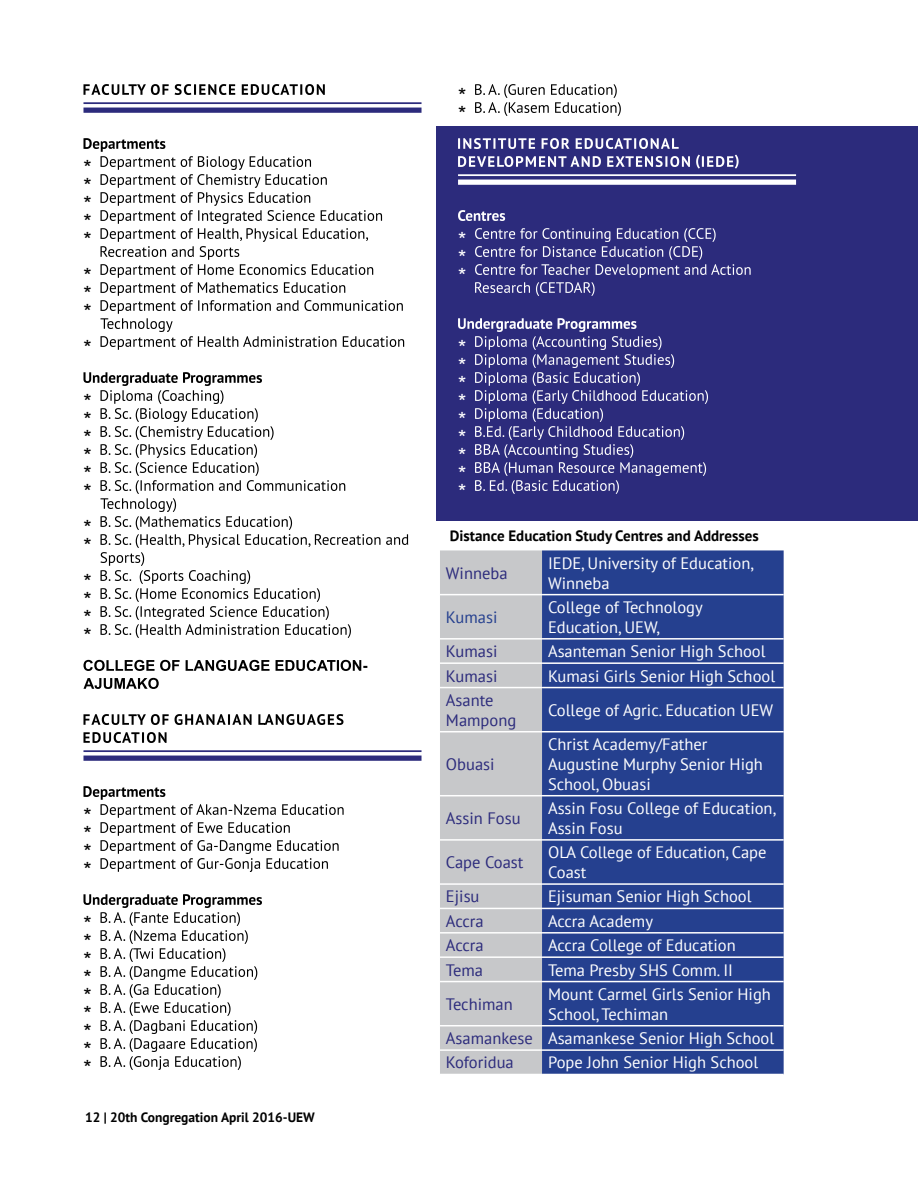
<style>
.page{position:relative;width:918px;height:1188px;background:#fff}
.page>*{position:absolute;margin:0;border:0;box-sizing:border-box;transform-origin:0 0}
.t1{font:21px/18px "Arial";color:#000;text-align:justify}
.t2{font:21px/18px "Arial";color:#fff;text-align:justify}
.t3{font:16.5px/19.8px "PT Sans";color:#fff}
.t4{font:16.5px/19.8px "PT Sans";color:#2c2b7c}
.t5{font:16.5px "PT Sans";color:#25408f}
.t6{font:700 15px "PT Sans";color:#000}
.t7{font:700 13.5px "PT Sans";color:#000}
.s1{color:#2c2b7c}
</style>
<div class="page">
<div style="left:437px;top:126px;width:481px;height:394px;background:#2c2b7c"></div>
<svg style="left:83px;top:84px;width:242px;height:11px"></svg>
<hr style="left:83px;top:102px;width:339px;height:2px;background:#2c2b7c">
<div style="left:83px;top:108px;width:339px;height:5px;background:#2c2b7c"></div>
<svg style="left:83px;top:138px;width:321px;height:212px"></svg>
<svg style="left:83px;top:372px;width:325px;height:266px"></svg>
<svg style="left:83px;top:660px;width:284px;height:11px"></svg>
<svg style="left:83px;top:678px;width:76px;height:11px"></svg>
<svg style="left:83px;top:714px;width:260px;height:11px"></svg>
<svg style="left:83px;top:732px;width:84px;height:11px"></svg>
<hr style="left:83px;top:750px;width:339px;height:2px;background:#2c2b7c">
<div style="left:83px;top:756px;width:339px;height:5px;background:#2c2b7c"></div>
<svg style="left:83px;top:786px;width:261px;height:86px"></svg>
<svg style="left:83px;top:894px;width:179px;height:176px"></svg>
<svg style="left:475px;top:84px;width:146px;height:32px"></svg>
<svg style="left:458px;top:138px;width:221px;height:11px"></svg>
<svg style="left:458px;top:155px;width:281px;height:14px"></svg>
<hr style="left:458px;top:174px;width:338px;height:2px;background:#fff">
<div style="left:458px;top:180px;width:338px;height:5px;background:#fff"></div>
<svg style="left:458px;top:210px;width:47px;height:11px"></svg>
<svg style="left:475px;top:228px;width:276px;height:68px"></svg>
<svg style="left:458px;top:318px;width:250px;height:176px"></svg>
<div style="left:440px;top:550px;width:102px;height:524px;background:#c7c8ca"></div>
<div style="left:542px;top:550px;width:242px;height:524px;background:#25408f"></div>
<hr style="left:440px;top:594px;width:102px;height:1px;background:#fff">
<hr style="left:542px;top:594px;width:242px;height:1px;background:#fff">
<hr style="left:440px;top:638px;width:102px;height:2px;background:#fff">
<hr style="left:542px;top:638px;width:242px;height:2px;background:#fff">
<hr style="left:440px;top:662px;width:102px;height:2px;background:#fff">
<hr style="left:542px;top:662px;width:242px;height:2px;background:#fff">
<hr style="left:440px;top:687px;width:102px;height:1px;background:#fff">
<hr style="left:542px;top:687px;width:242px;height:1px;background:#fff">
<hr style="left:440px;top:731px;width:102px;height:1px;background:#fff">
<hr style="left:542px;top:731px;width:242px;height:1px;background:#fff">
<hr style="left:440px;top:795px;width:102px;height:1px;background:#fff">
<hr style="left:542px;top:795px;width:242px;height:1px;background:#fff">
<hr style="left:440px;top:839px;width:102px;height:2px;background:#fff">
<hr style="left:542px;top:839px;width:242px;height:2px;background:#fff">
<hr style="left:440px;top:883px;width:102px;height:2px;background:#fff">
<hr style="left:542px;top:883px;width:242px;height:2px;background:#fff">
<hr style="left:440px;top:908px;width:102px;height:1px;background:#fff">
<hr style="left:542px;top:908px;width:242px;height:1px;background:#fff">
<hr style="left:440px;top:932px;width:102px;height:2px;background:#fff">
<hr style="left:542px;top:932px;width:242px;height:2px;background:#fff">
<hr style="left:440px;top:956px;width:102px;height:2px;background:#fff">
<hr style="left:542px;top:956px;width:242px;height:2px;background:#fff">
<hr style="left:440px;top:981px;width:102px;height:1px;background:#fff">
<hr style="left:542px;top:981px;width:242px;height:1px;background:#fff">
<hr style="left:440px;top:1025px;width:102px;height:1px;background:#fff">
<hr style="left:542px;top:1025px;width:242px;height:1px;background:#fff">
<hr style="left:440px;top:1049px;width:102px;height:2px;background:#fff">
<hr style="left:542px;top:1049px;width:242px;height:2px;background:#fff">
<p class="t1" style="left:83px;top:159px;width:10px">* * * * *</p>
<p class="t1" style="left:83px;top:267px;width:10px">* * *</p>
<p class="t1" style="left:83px;top:339px;width:10px">*</p>
<p class="t1" style="left:83px;top:393px;width:10px">* * * * * *</p>
<p class="t1" style="left:83px;top:519px;width:10px">* *</p>
<p class="t1" style="left:83px;top:573px;width:10px">* * * *</p>
<p class="t1" style="left:83px;top:807px;width:10px">* * * *</p>
<p class="t1" style="left:83px;top:915px;width:10px">* * * * * * * * *</p>
<p class="t7" style="left:85px;top:1108px;width:231px">12 | 20th Congregation April 2016-UEW</p>
<p class="t1" style="left:458px;top:87px;width:10px">* *</p>
<p class="t2" style="left:458px;top:231px;width:10px">* * *</p>
<p class="t2" style="left:458px;top:339px;width:10px">* * * * * * * * *</p>
<p class="t6" style="left:450px;top:526px;width:310px">Distance Education Study Centres and Addresses</p>
<p class="t4" style="left:446px;top:563px;width:63px">Winneba</p>
<p class="t3" style="left:548px;top:553px;width:207px">IEDE, University of Education,<br>Winneba</p>
<p class="t5" style="left:446px;top:607px;width:53px">Kumasi</p>
<p class="t3" style="left:548px;top:597px;width:156px">College of Technology<br>Education, UEW,</p>
<p class="t4" style="left:446px;top:641px;width:53px">Kumasi</p>
<p class="t3" style="left:548px;top:641px;width:219px">Asanteman Senior High School</p>
<p class="t4" style="left:446px;top:665px;width:53px">Kumasi</p>
<p class="t3" style="left:548px;top:665px;width:229px">Kumasi Girls Senior High School</p>
<p class="t4" style="left:446px;top:690px;width:72px">Asante<br>Mampong</p>
<p class="t3" style="left:548px;top:700px;width:227px">College of Agric. Education UEW</p>
<p class="t4" style="left:446px;top:754px;width:50px">Obuasi</p>
<p class="t3" style="left:548px;top:734px;width:216px">Christ Academy/Father<br>Augustine Murphy Senior High<br>School, Obuasi</p>
<p class="t4" style="left:446px;top:808px;width:76px">Assin Fosu</p>
<p class="t3" style="left:548px;top:798px;width:229px">Assin Fosu College of Education,<br>Assin Fosu</p>
<p class="t4" style="left:446px;top:852px;width:79px">Cape Coast</p>
<p class="t3" style="left:548px;top:842px;width:220px">OLA College of Education, Cape<br>Coast</p>
<p class="t4" style="left:446px;top:886px;width:35px">Ejisu</p>
<p class="t3" style="left:548px;top:886px;width:205px">Ejisuman Senior High School</p>
<p class="t4" style="left:446px;top:911px;width:39px">Accra</p>
<p class="t3" style="left:548px;top:911px;width:107px">Accra Academy</p>
<p class="t4" style="left:446px;top:935px;width:39px">Accra</p>
<p class="t3" style="left:548px;top:935px;width:189px">Accra College of Education</p>
<p class="t4" style="left:446px;top:959px;width:39px">Tema</p>
<p class="t3" style="left:548px;top:959px;width:186px">Tema Presby SHS Comm. II</p>
<p class="t4" style="left:446px;top:994px;width:68px">Techiman</p>
<p class="t3" style="left:548px;top:984px;width:224px">Mount Carmel Girls Senior High<br>School, Techiman</p>
<p class="t3" style="left:446px;top:1026px;width:330px;line-height:24.3px"><span class="s1">Asamankese</span> Asamankese Senior High School<br><span class="s1">Koforidua</span></p>
<p class="t3" style="left:548px;top:1052px;width:212px">Pope John Senior High School</p>
</div>
